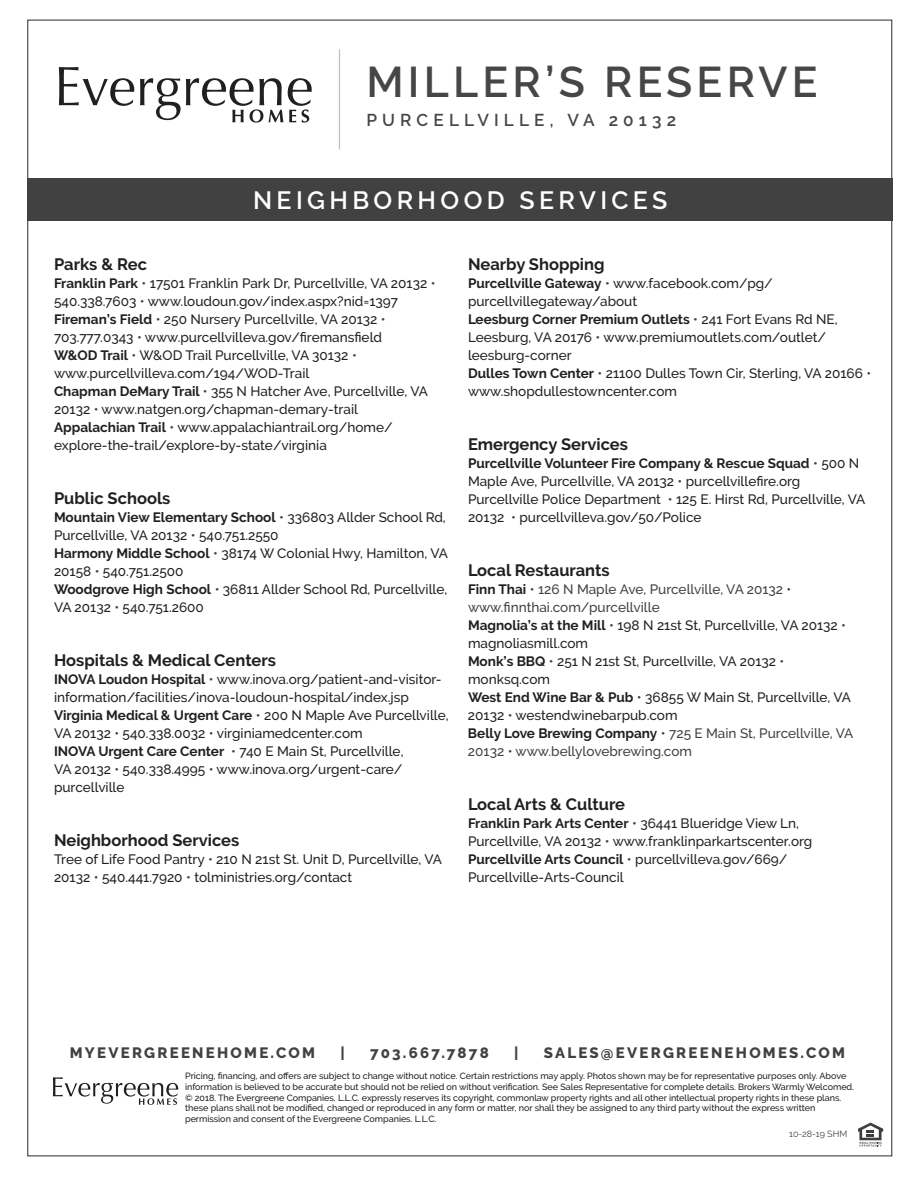
<style>
.page{position:relative;width:918px;height:1188px;background:#fff}
.page>*{position:absolute;margin:0;border:0;box-sizing:border-box;transform-origin:0 0}
.t1{font:600 42.9px "Raleway";letter-spacing:.1em;color:#454647}
.t2{font:600 24.9px "Raleway";letter-spacing:.175em;color:#fff}
.t3{font:600 17.1px "Raleway";letter-spacing:.3em;color:#454647}
.t4{font:700 16.5px "Raleway";color:#231f20}
.t5{font:800 15px "Raleway";letter-spacing:.15em;color:#414141}
.t6{font:500 13.65px/18px "Raleway";color:#231f20}
.t7{font:500 9px/10.8px "Raleway";letter-spacing:-.005em;color:#231f20}
.t8{font:9px "Raleway";color:#414141}
.s1{font-weight:700}
.s2{color:#414141}
</style>
<div class="page">
<div style="left:27px;top:179px;width:865px;height:42px;background:#414141"></div>
<hr style="left:339px;top:49px;width:1px;height:100px;background:#bebfc2">
<svg style="left:59px;top:67px;width:75px;height:39px"></svg>
<svg style="left:140px;top:78px;width:172px;height:45px"></svg>
<svg style="left:858px;top:1123px;width:25px;height:24px"></svg>
<svg style="left:53px;top:1077px;width:125px;height:28px"></svg>
<h1 class="t1" style="left:366px;top:57px;width:453px">MILLER’S RESERVE</h1>
<p class="t3" style="left:366px;top:110px;width:311px">PURCELLVILLE, VA 20132</p>
<h2 class="t2" style="left:253px;top:186px;width:416px">NEIGHBORHOOD SERVICES</h2>
<p class="t4" style="left:54px;top:255px;width:95px">Parks &amp; Rec</p>
<p class="t6" style="left:54px;top:274px;width:383px"><span class="s1">Franklin Park</span> <span class="s2">•</span> 17501 Franklin Park Dr, Purcellville, VA 20132 <span class="s2">• </span>540.338.7603 <span class="s2">•</span> www.loudoun.gov/index.aspx?nid=1397<br><span class="s1">Fireman’s Field</span> <span class="s2">•</span> 250 Nursery Purcellville, VA 20132 <span class="s2">• </span>703.777.0343 <span class="s2">•</span> www.purcellvilleva.gov/firemansfield<br><span class="s1">W&amp;OD Trail</span> <span class="s2">•</span> W&amp;OD Trail Purcellville, VA 30132 <span class="s2">• </span>www.purcellvilleva.com/194/WOD-Trail<br><span class="s1">Chapman DeMary Trail</span> <span class="s2">•</span> 355 N Hatcher Ave, Purcellville, VA 20132 <span class="s2">•</span> www.natgen.org/chapman-demary-trail <span class="s1">Appalachian Trail</span> <span class="s2">•</span> www.appalachiantrail.org/home/ explore-the-trail/explore-by-state/virginia</p>
<p class="t4" style="left:54px;top:489px;width:118px">Public Schools</p>
<p class="t6" style="left:54px;top:508px;width:395px"><span class="s1">Mountain View Elementary School</span> <span class="s2">•</span> 336803 Allder School Rd, Purcellville, VA 20132 <span class="s2">•</span> 540.751.2550<br><span class="s1">Harmony Middle School</span> <span class="s2">•</span> 38174 W Colonial Hwy, Hamilton, VA 20158 <span class="s2">•</span> 540.751.2500<br><span class="s1">Woodgrove High School</span> <span class="s2">•</span> 36811 Allder School Rd, Purcellville, VA 20132 <span class="s2">•</span> 540.751.2600</p>
<p class="t4" style="left:54px;top:651px;width:223px">Hospitals &amp; Medical Centers</p>
<p class="t6" style="left:54px;top:670px;width:396px"><span class="s1">INOVA Loudon Hospital</span> <span class="s2">•</span> www.inova.org/patient-and-visitor&shy;information/facilities/inova-loudoun-hospital/index.jsp <span class="s1">Virginia Medical &amp; Urgent Care</span> <span class="s2">•</span> 200 N Maple Ave Purcellville, VA 20132 <span class="s2">•</span> 540.338.0032 <span class="s2">•</span> virginiamedcenter.com<br><span class="s1">INOVA Urgent Care Center</span> <span class="s2">•</span> 740 E Main St, Purcellville,<br>VA 20132 <span class="s2">•</span> 540.338.4995 <span class="s2">•</span> www.inova.org/urgent-care/ purcellville</p>
<p class="t4" style="left:54px;top:831px;width:187px">Neighborhood Services</p>
<p class="t6" style="left:54px;top:850px;width:390px">Tree of Life Food Pantry <span class="s2">•</span> 210 N 21st St. Unit D, Purcellville, VA<br>20132 <span class="s2">•</span> 540.441.7920 <span class="s2">•</span> tolministries.org/contact</p>
<p class="t4" style="left:468px;top:255px;width:138px">Nearby Shopping</p>
<p class="t6" style="left:468px;top:274px;width:405px"><span class="s1">Purcellville Gateway</span> <span class="s2">•</span> www.facebook.com/pg/ purcellvillegateway/about<br><span class="s1">Leesburg Corner Premium Outlets</span> <span class="s2">•</span> 241 Fort Evans Rd NE, Leesburg, VA 20176 <span class="s2">•</span> www.premiumoutlets.com/outlet/ leesburg-corner<br><span class="s1">Dulles Town Center</span> <span class="s2">•</span> 21100 Dulles Town Cir, Sterling, VA 20166 <span class="s2">• </span>www.shopdullestowncenter.com</p>
<p class="t4" style="left:468px;top:435px;width:162px">Emergency Services</p>
<p class="t6" style="left:468px;top:454px;width:399px"><span class="s1">Purcellville Volunteer Fire Company &amp; Rescue Squad</span> <span class="s2">•</span> 500 N Maple Ave, Purcellville, VA 20132 <span class="s2">•</span> purcellvillefire.org Purcellville Police Department <span class="s2">•</span> 125 E. Hirst Rd, Purcellville, VA 20132 <span class="s2">•</span> purcellvilleva.gov/50/Police</p>
<p class="t4" style="left:468px;top:561px;width:143px">Local Restaurants</p>
<p class="t6" style="left:468px;top:580px;width:387px"><span class="s1">Finn Thai</span> <span class="s2">• 126 N Maple Ave, Purcellville, VA 20132 • www.finnthai.com/purcellville<br></span><span class="s1">Magnolia’s at the Mill</span> <span class="s2">•</span> 198 N 21st St, Purcellville, VA 20132 <span class="s2">• </span>magnoliasmill.com<br><span class="s1">Monk’s BBQ</span> <span class="s2">•</span> 251 N 21st St, Purcellville, VA 20132 <span class="s2">• </span>monksq.com<br><span class="s1">West End Wine Bar &amp; Pub</span> <span class="s2">•</span> 36855 W Main St, Purcellville, VA 20132 <span class="s2">•</span> westendwinebarpub.com<br><span class="s1">Belly Love Brewing Company</span> <span class="s2">• 725 E Main St, Purcellville, VA 20132 • www.bellylovebrewing.com</span></p>
<p class="t4" style="left:468px;top:795px;width:159px">Local Arts &amp; Culture</p>
<p class="t6" style="left:468px;top:814px;width:346px"><span class="s1">Franklin Park Arts Center</span> <span class="s2">•</span> 36441 Blueridge View Ln, Purcellville, VA 20132 <span class="s2">•</span> www.franklinparkartscenter.org <span class="s1">Purcellville Arts Council</span> <span class="s2">•</span> purcellvilleva.gov/669/ Purcellville-Arts-Council</p>
<p class="t5" style="left:70px;top:1044px;width:247px">MYEVERGREENEHOME.COM</p>
<p class="t5" style="left:340px;top:1044px;width:6px">|</p>
<p class="t5" style="left:370px;top:1044px;width:120px">703.667.7878</p>
<p class="t5" style="left:514px;top:1044px;width:6px">|</p>
<p class="t5" style="left:544px;top:1044px;width:303px">SALES@EVERGREENEHOMES.COM</p>
<p class="t7" style="left:185px;top:1070px;width:670px">Pricing, financing, and offers are subject to change without notice. Certain restrictions may apply. Photos shown may be for representative purposes only. Above information is believed to be accurate but should not be relied on without verification. See Sales Representative for complete details. Brokers Warmly Welcomed. © 2018. The Evergreene Companies, L.L.C. expressly reserves its copyright, commonlaw property rights and all other intellectual property rights in these plans. these plans shall not be modified, changed or reproduced in any form or matter, nor shall they be assigned to any third party without the express written permission and consent of the Evergreene Companies. L.L.C.</p>
<p class="t8" style="left:789px;top:1129px;width:60px">10-28-19 SHM</p>
</div>
